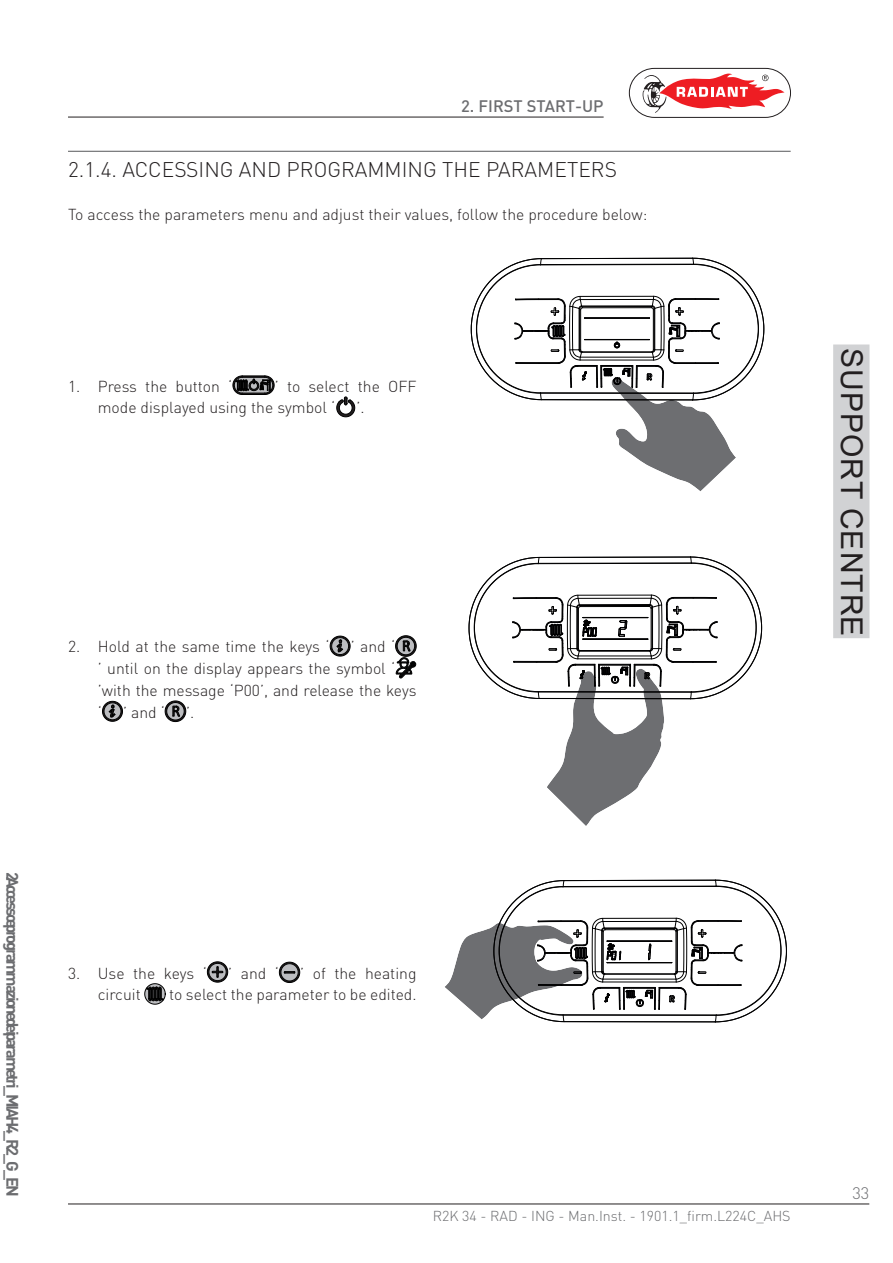
<style>
.page{position:relative;width:893px;height:1263px;background:#fff}
.page>*{position:absolute;margin:0;border:0;box-sizing:border-box;transform-origin:0 0}
.t1{font:30px "Arial";letter-spacing:.035em;color:#231f20}
.t2{font:300 21px "DIN";color:#231f20}
.t3{font:700 16.5px "DIN";letter-spacing:-.14em;color:#6c6d70}
.t4{font:500 16.5px "DIN";color:#6c6d70}
.t5{font:300 16.5px "DIN";color:#6c6d70}
.t6{font:300 15.75px/21.8px "DIN";color:#231f20}
.t7{font:300 14.25px "DIN";color:#6c6d70}
</style>
<div class="page">
<hr style="left:68px;top:1204px;width:801px;height:1px;background:#231f20">
<hr style="left:68px;top:117px;width:536px;height:1px;background:#231f20">
<svg style="left:629px;top:68px;width:162px;height:50px"></svg>
<div style="left:834px;top:345px;width:35px;height:292px;background:#d1d2d4"></div>
<div style="left:833px;top:345px;width:36px;height:293px;border:2px solid #d1d2d4"></div>
<hr style="left:68px;top:151px;width:723px;height:1px;background:#57585a">
<svg style="left:232px;top:375px;width:43px;height:20px"></svg>
<svg style="left:336px;top:396px;width:19px;height:22px"></svg>
<svg style="left:329px;top:635px;width:22px;height:22px"></svg>
<svg style="left:395px;top:635px;width:22px;height:44px"></svg>
<svg style="left:102px;top:701px;width:21px;height:21px"></svg>
<svg style="left:165px;top:701px;width:21px;height:21px"></svg>
<svg style="left:207px;top:961px;width:21px;height:22px"></svg>
<svg style="left:279px;top:961px;width:21px;height:22px"></svg>
<svg style="left:144px;top:983px;width:22px;height:22px"></svg>
<svg style="left:471px;top:258px;width:293px;height:233px"></svg>
<hr style="left:585px;top:339px;width:64px;height:1px;background:#000001">
<svg style="left:469px;top:557px;width:293px;height:269px"></svg>
<svg style="left:445px;top:880px;width:342px;height:143px"></svg>
<p class="t4" style="left:461px;top:100px;width:144px">2. FIRST START-UP</p>
<h2 class="t2" style="left:68px;top:162px;width:550px">2.1.4. ACCESSING AND PROGRAMMING THE PARAMETERS</h2>
<p class="t6" style="left:68px;top:206px;width:581px">To access the parameters menu and adjust their values, follow the procedure below:</p>
<p class="t6" style="left:68px;top:377px;width:166px">1. Press the button ‘</p>
<p class="t6" style="left:98px;top:377px;width:320px;text-indent:177px">’ to select the OFF mode displayed using the symbol ‘</p>
<p class="t6" style="left:356px;top:399px;width:10px">’.</p>
<p class="t6" style="left:68px;top:638px;width:263px">2. Hold at the same time the keys ‘</p>
<p class="t6" style="left:98px;top:638px;width:320px;text-indent:253px">’ and ‘<br>’ until on the display appears the symbol ‘ ’with the message ‘P00’, and release the keys ‘</p>
<p class="t6" style="left:123px;top:703px;width:43px">’ and ‘</p>
<p class="t6" style="left:186px;top:703px;width:10px">’.</p>
<h1 class="t1" style="left:868px;top:348px;width:290px;rotate:90deg">SUPPORT CENTRE</h1>
<p class="t3" style="left:19px;top:872px;width:327px;rotate:90deg">2 Accesso e programmazione deiparametri_MIAH4_R2_G_EN</p>
<p class="t6" style="left:68px;top:964px;width:140px">3. Use the keys ‘</p>
<p class="t6" style="left:228px;top:964px;width:52px">’ and ‘</p>
<p class="t6" style="left:300px;top:964px;width:118px">’ of the heating</p>
<p class="t6" style="left:98px;top:986px;width:45px">circuit</p>
<p class="t6" style="left:169px;top:986px;width:249px">to select the parameter to be edited.</p>
<p class="t7" style="left:433px;top:1210px;width:359px">R2K 34 - RAD - ING - Man.Inst. - 1901.1_firm.L224C_AHS</p>
<p class="t5" style="left:852px;top:1187px;width:18px">33</p>
</div>
